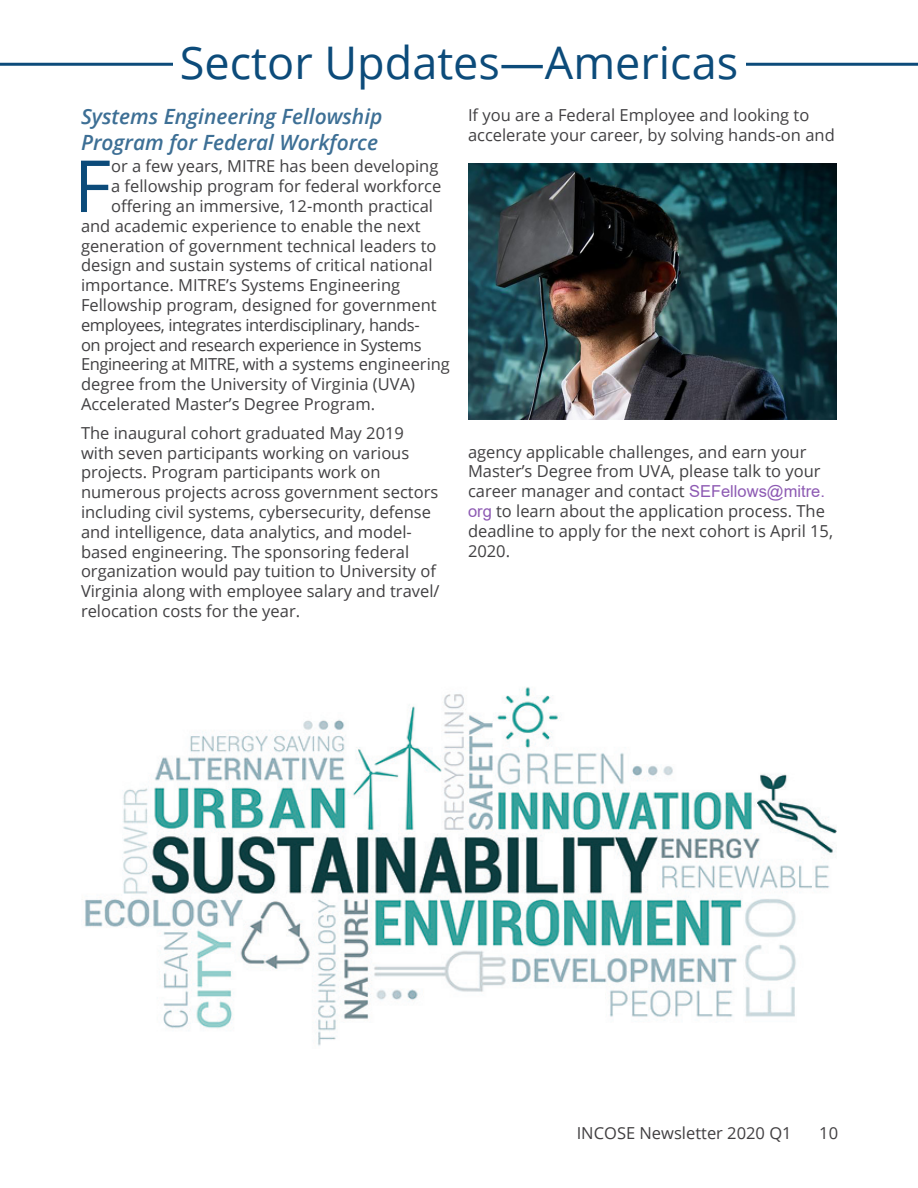
<style>
.page{position:relative;width:918px;height:1188px;background:#fff}
.page>*{position:absolute;margin:0;border:0;box-sizing:border-box;transform-origin:0 0}
.Normal_with_Drop_Cap{font:72px "Open Sans";color:#0c4b7a}
.Page_Title{font:45px "Open Sans";color:#0c4b7a}
.Heading_1{font:italic 600 21px/25.2px "Open Sans";color:#3d6f95}
.Normal_with_Drop_Cap-2{font:16.5px/19.8px "Open Sans";color:#414042}
.Normal_with_Drop_Cap-3{font:16.5px "Open Sans";letter-spacing:-.025em;color:#414042}
.t1{font:16.5px "Open Sans";color:#413f41}
.s1{font-family:"Arial";color:#8d5ab3}
</style>
<div class="page">
<hr style="left:0;top:63px;width:918px;height:3px;background:#0c4b7a">
<div style="left:173px;top:30px;width:572px;height:63px;background:#fff"></div>
<img style="left:468px;top:163px;width:369px;height:257px">
<img style="left:84px;top:687px;width:753px;height:359px">
<p class="Page_Title" style="left:180px;top:32px;width:560px">Sector Updates—Americas</p>
<p class="Heading_1" style="left:81px;top:104px;width:303px">Systems Engineering Fellowship<br>Program for Federal Workforce</p>
<p class="Normal_with_Drop_Cap" style="left:74px;top:137px;width:39px">F</p>
<p class="Normal_with_Drop_Cap-2" style="left:111px;top:156px;width:329px">or a few years, MITRE has been developing</p>
<p class="Normal_with_Drop_Cap-2" style="left:468px;top:105px;width:368px">If you are a Federal Employee and looking to accelerate your career, by solving hands-on and</p>
<p class="Normal_with_Drop_Cap-2" style="left:111px;top:176px;width:332px">a fellowship program for federal workforce</p>
<p class="Normal_with_Drop_Cap-2" style="left:111px;top:196px;width:324px">offering an immersive, 12-month practical</p>
<p class="Normal_with_Drop_Cap-2" style="left:81px;top:216px;width:341px">and academic experience to enable the next</p>
<p class="Normal_with_Drop_Cap-2" style="left:81px;top:235px;width:357px">generation of government technical leaders to</p>
<p class="Normal_with_Drop_Cap-2" style="left:81px;top:255px;width:353px">design and sustain systems of critical national</p>
<p class="Normal_with_Drop_Cap-2" style="left:81px;top:275px;width:321px">importance. MITRE’s Systems Engineering</p>
<p class="Normal_with_Drop_Cap-2" style="left:81px;top:295px;width:357px">Fellowship program, designed for government</p>
<p class="Normal_with_Drop_Cap-3" style="left:81px;top:314px;width:340px">employees, integrates interdisciplinary, hands-</p>
<p class="Normal_with_Drop_Cap-3" style="left:81px;top:333px;width:342px">on project and research experience in Systems</p>
<p class="Normal_with_Drop_Cap-3" style="left:81px;top:353px;width:371px">Engineering at MITRE, with a systems engineering</p>
<p class="Normal_with_Drop_Cap-2" style="left:81px;top:374px;width:336px">degree from the University of Virginia (UVA)</p>
<p class="Normal_with_Drop_Cap-2" style="left:81px;top:394px;width:296px">Accelerated Master’s Degree Program.</p>
<p class="Normal_with_Drop_Cap-2" style="left:81px;top:423px;width:360px">The inaugural cohort graduated May 2019 with seven participants working on various projects. Program participants work on numerous projects across government sectors including civil systems, cybersecurity, defense and intelligence, data analytics, and model&shy;based engineering. The sponsoring federal organization would pay tuition to University of Virginia along with employee salary and travel/ relocation costs for the year.</p>
<p class="Normal_with_Drop_Cap-2" style="left:468px;top:441px;width:367px">agency applicable challenges, and earn your Master’s Degree from UVA, please talk to your career manager and contact <span class="s1">SEFellows@mitre. org</span> to learn about the application process. The deadline to apply for the next cohort is April 15, 2020.</p>
<p class="t1" style="left:577px;top:1122px;width:216px">INCOSE Newsletter 2020 Q1</p>
<p class="t1" style="left:819px;top:1122px;width:20px">10</p>
</div>
